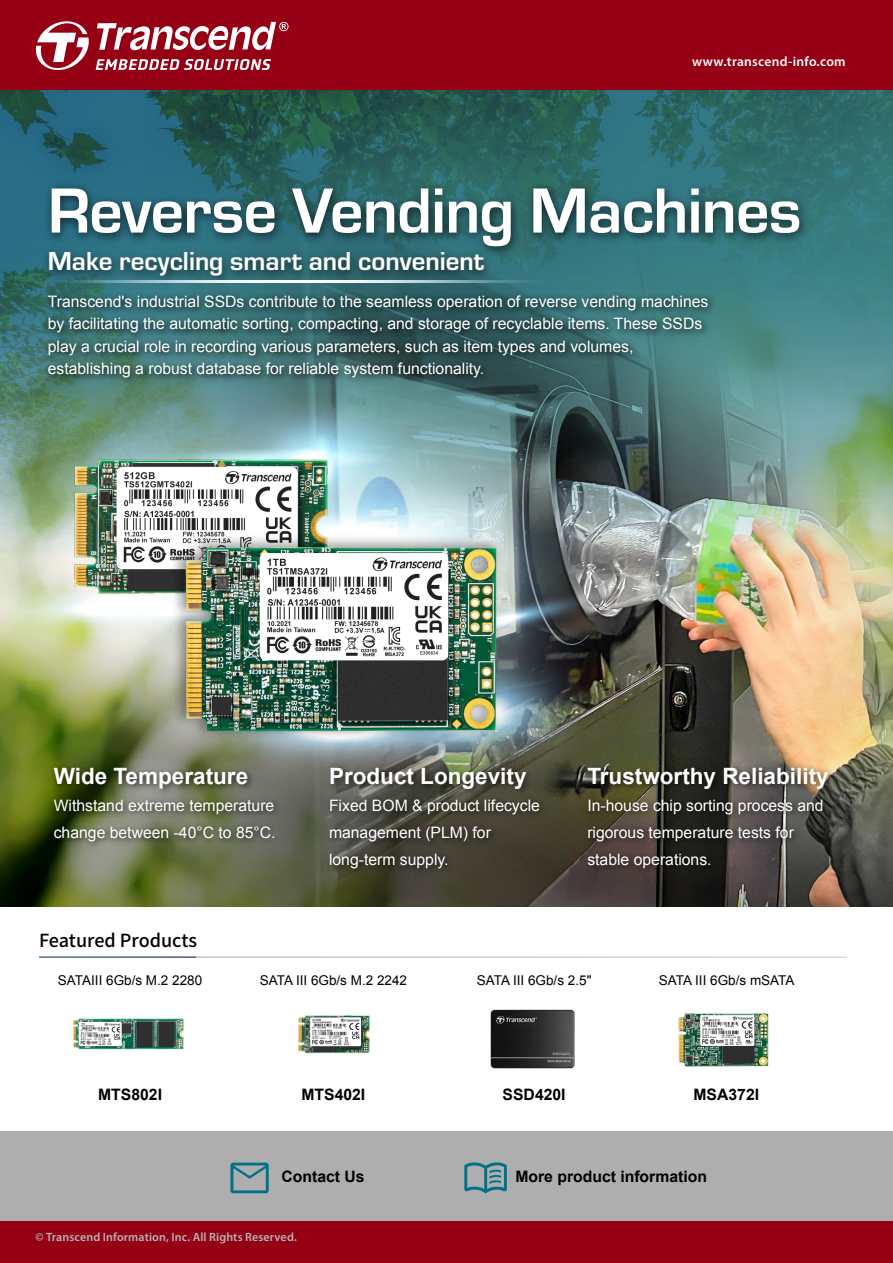
<style>
.page{position:relative;width:893px;height:1263px;background:#fff}
.page>*{position:absolute;margin:0;border:0;box-sizing:border-box;transform-origin:0 0}
.t1{font:700 66px "Eurostile";letter-spacing:-.01em;color:#fff}
.t2{font:700 27px "Eurostile";color:#fff}
.t3{font:700 22.5px "Arial";color:#fff}
.t4{font:500 18px "Source Han Sans TC";letter-spacing:-.005em;color:#000}
.t5{font:15.75px/27px "Arial";color:#fff}
.t6{font:700 15.75px "Arial";color:#000}
.t7{font:13.5px "Arial";color:#000}
.t8{font:600 13.5px "Myriad Pro";letter-spacing:.025em;color:#fff}
.t9{font:600 12px "Myriad Pro";letter-spacing:.01em;color:#b3b4b5}
.t10{font:3.15px "Blair Md ITCTT Medium";color:#c8c9c9}
</style>
<div class="page">
<img style="left:0;top:89px;width:893px;height:818px">
<svg style="left:623px;top:497px;width:58px;height:261px;background:#575a4f"></svg>
<svg style="left:611px;top:497px;width:43px;height:192px;background:#828580"></svg>
<img style="left:678px;top:1013px;width:91px;height:54px">
<img style="left:0;top:192px;width:75px;height:685px">
<img style="left:75px;top:497px;width:536px;height:410px">
<div style="left:0;top:1222px;width:893px;height:41px;background:#950014"></div>
<div style="left:0;top:1131px;width:893px;height:89px;background:#aeaeae"></div>
<svg style="left:230px;top:1162px;width:39px;height:31px"></svg>
<svg style="left:464px;top:1162px;width:43px;height:31px"></svg>
<img style="left:72px;top:1018px;width:112px;height:32px">
<img style="left:239px;top:956px;width:191px;height:98px">
<img style="left:490px;top:1009px;width:85px;height:60px">
<img style="left:35px;top:169px;width:780px;height:126px">
<img style="left:40px;top:285px;width:687px;height:212px">
<svg style="left:48px;top:281px;width:501px;height:2px"></svg>
<img style="left:47px;top:758px;width:264px;height:149px">
<img style="left:582px;top:758px;width:269px;height:149px">
<img style="left:321px;top:758px;width:261px;height:149px">
<div style="left:0;top:0;width:893px;height:89px;background:#950014"></div>
<svg style="left:36px;top:21px;width:253px;height:50px"></svg>
<p class="t8" style="left:692px;top:53px;width:155px">www.transcend-info.com</p>
<h1 class="t1" style="left:48px;top:163px;width:755px">Reverse Vending Machines</h1>
<h2 class="t2" style="left:48px;top:242px;width:438px">Make recycling smart and convenient</h2>
<p class="t5" style="left:48px;top:290px;width:662px;line-height:22.5px">Transcend's industrial SSDs contribute to the seamless operation of reverse vending machines by facilitating the automatic sorting, compacting, and storage of recyclable items. These SSDs play a crucial role in recording various parameters, such as item types and volumes, establishing a robust database for reliable system functionality.</p>
<h3 class="t3" style="left:54px;top:762px;width:196px">Wide Temperature</h3>
<p class="t5" style="left:54px;top:793px;width:223px">Withstand extreme temperature change between -40°C to 85°C.</p>
<p class="t4" style="left:39px;top:930px;width:159px">Featured Products</p>
<h3 class="t3" style="left:329px;top:762px;width:199px">Product Longevity</h3>
<p class="t5" style="left:329px;top:793px;width:212px">Fixed BOM &amp; product lifecycle management (PLM) for long-term supply.</p>
<h3 class="t3" style="left:587px;top:762px;width:243px">Trustworthy Reliability</h3>
<p class="t5" style="left:587px;top:793px;width:238px">In-house chip sorting process and rigorous temperature tests for stable operations.</p>
<p class="t7" style="left:58px;top:972px;width:146px">SATAIII 6Gb/s M.2 2280</p>
<p class="t6" style="left:98px;top:1084px;width:65px">MTS802I</p>
<p class="t7" style="left:260px;top:972px;width:149px">SATA III 6Gb/s M.2 2242</p>
<p class="t6" style="left:301px;top:1084px;width:65px">MTS402I</p>
<p class="t7" style="left:477px;top:972px;width:116px">SATA III 6Gb/s 2.5"</p>
<p class="t10" style="left:553px;top:1052px;width:19px">SSD420</p>
<p class="t6" style="left:503px;top:1084px;width:65px">SSD420I</p>
<p class="t7" style="left:659px;top:972px;width:137px">SATA III 6Gb/s mSATA</p>
<p class="t6" style="left:693px;top:1084px;width:67px">MSA372I</p>
<p class="t6" style="left:281px;top:1166px;width:85px">Contact Us</p>
<p class="t6" style="left:515px;top:1166px;width:193px">More product information</p>
<p class="t9" style="left:36px;top:1230px;width:263px">© Transcend Information, Inc. All Rights Reserved.</p>
</div>
